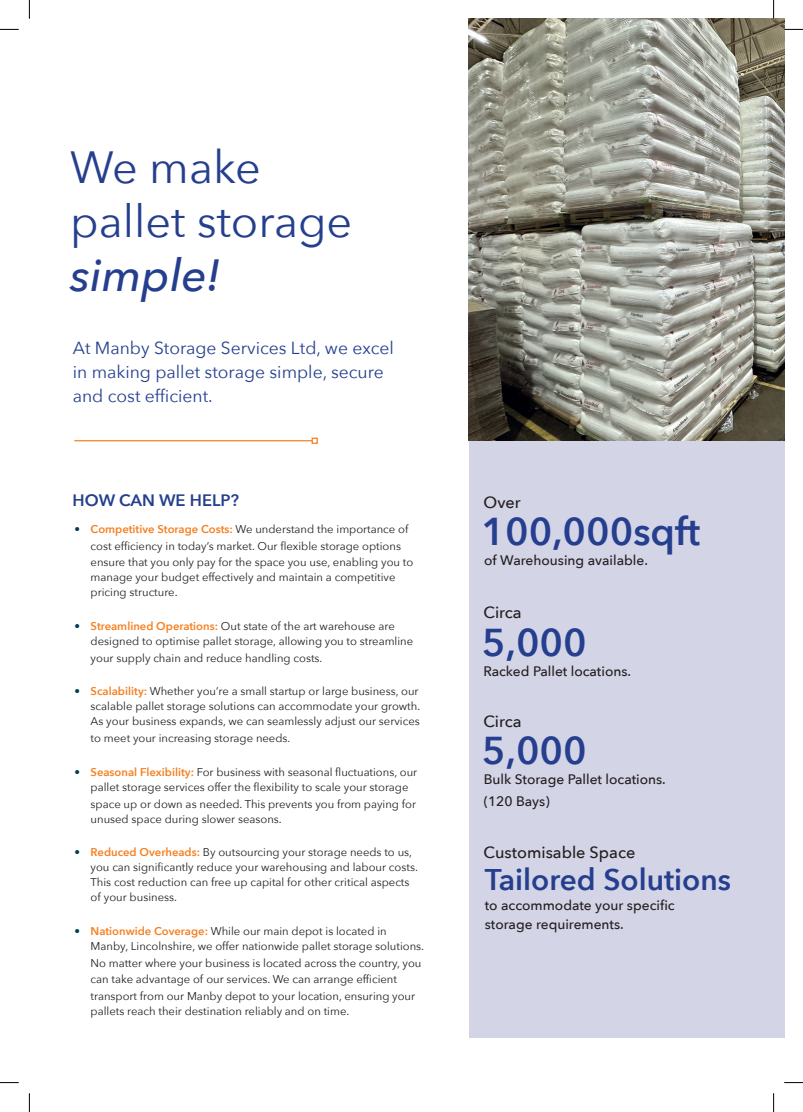
<style>
.page{position:relative;width:803px;height:1112px;background:#fff}
.page>*{position:absolute;margin:0;border:0;box-sizing:border-box;transform-origin:0 0}
.t1{font:45px/53.8px "Avenir Next";color:#253f8e}
.t2{font:italic 500 45px "Avenir Next";color:#253f8e}
.t3{font:600 38.75px "Avenir Next";color:#253f8e}
.t4{font:600 29.88px "Avenir Next";color:#253f8e}
.t5{font:17.5px/23.8px "Avenir Next";color:#253f8e}
.t6{font:600 16.5px "Avenir Next";color:#253f8e}
.t7{font:500 16.25px "Avenir Next";color:#231f20}
.t8{font:500 13.75px/21.2px "Avenir Next";color:#231f20}
.t9{font:11.25px/15px "Avenir Next";color:#231f20}
.s1{color:#00385c}
.s2{font-weight:600;color:#f58021}
</style>
<div class="page">
<img style="left:469px;top:19px;width:315px;height:421px">
<div style="left:469px;top:440px;width:315px;height:597px;background:#d4d4e7"></div>
<hr style="left:74px;top:440px;width:238px;height:1px;background:#f58021">
<div style="left:312px;top:437px;width:6px;height:7px;border:1px solid #f58021"></div>
<svg style="left:0;top:29px;width:19px;height:1px"></svg>
<svg style="left:784px;top:29px;width:19px;height:1px"></svg>
<svg style="left:0;top:1082px;width:19px;height:1px"></svg>
<svg style="left:784px;top:1082px;width:19px;height:1px"></svg>
<svg style="left:29px;top:0;width:1px;height:19px"></svg>
<svg style="left:29px;top:1093px;width:1px;height:18px"></svg>
<svg style="left:773px;top:0;width:1px;height:19px"></svg>
<svg style="left:773px;top:1093px;width:1px;height:18px"></svg>
<h1 class="t1" style="left:70px;top:139px;width:284px">We make pallet storage</h1>
<h1 class="t2" style="left:70px;top:237px;width:151px">simple!</h1>
<h3 class="t5" style="left:73px;top:335px;width:323px">At Manby Storage Services Ltd, we excel in making pallet storage simple, secure and cost efficient.</h3>
<h3 class="t6" style="left:73px;top:486px;width:168px">HOW CAN WE HELP?</h3>
<p class="t9" style="left:91px;top:520px;width:324px;line-height:16.8px;text-indent:-16px"><span class="s1">•</span> <span class="s2">Competitive Storage Costs:</span> We understand the importance of cost efficiency in today’s market. Our flexible storage options ensure that you only pay for the space you use, enabling you to</p>
<p class="t9" style="left:91px;top:569px;width:306px">manage your budget effectively and maintain a competitive pricing structure.</p>
<p class="t9" style="left:91px;top:618px;width:324px;text-indent:-16px"><span class="s1">•</span> <span class="s2">Streamlined Operations:</span> Out state of the art warehouse are designed to optimise pallet storage, allowing you to streamline</p>
<p class="t9" style="left:91px;top:649px;width:233px">your supply chain and reduce handling costs.</p>
<p class="t9" style="left:91px;top:683px;width:331px;text-indent:-16px"><span class="s1">•</span> <span class="s2">Scalability:</span> Whether you’re a small startup or large business, our scalable pallet storage solutions can accommodate your growth.<br>As your business expands, we can seamlessly adjust our services</p>
<p class="t9" style="left:91px;top:730px;width:201px">to meet your increasing storage needs.</p>
<p class="t9" style="left:91px;top:763px;width:328px;text-indent:-16px"><span class="s1">•</span> <span class="s2">Seasonal Flexibility:</span> For business with seasonal fluctuations, our pallet storage services offer the flexibility to scale your storage</p>
<p class="t9" style="left:91px;top:795px;width:327px">space up or down as needed. This prevents you from paying for unused space during slower seasons.</p>
<p class="t9" style="left:91px;top:844px;width:329px;text-indent:-16px"><span class="s1">•</span> <span class="s2">Reduced Overheads:</span> By outsourcing your storage needs to us, you can significantly reduce your warehousing and labour costs.<br>This cost reduction can free up capital for other critical aspects of your business.</p>
<p class="t9" style="left:91px;top:922px;width:335px;text-indent:-16px"><span class="s1">•</span> <span class="s2">Nationwide Coverage:</span> While our main depot is located in<br>Manby, Lincolnshire, we offer nationwide pallet storage solutions.</p>
<p class="t9" style="left:91px;top:953px;width:332px;line-height:16.8px">No matter where your business is located across the country, you can take advantage of our services. We can arrange efficient transport from our Manby depot to your location, ensuring your</p>
<p class="t9" style="left:91px;top:1002px;width:260px">pallets reach their destination reliably and on time.</p>
<h3 class="t7" style="left:484px;top:488px;width:39px">Over</h3>
<h2 class="t3" style="left:481px;top:498px;width:220px">100,000sqft</h2>
<p class="t8" style="left:484px;top:549px;width:165px">of Warehousing available.</p>
<h3 class="t7" style="left:483px;top:598px;width:40px">Circa</h3>
<h2 class="t3" style="left:482px;top:608px;width:106px">5,000</h2>
<p class="t8" style="left:483px;top:659px;width:149px">Racked Pallet locations.</p>
<h3 class="t7" style="left:483px;top:706px;width:40px">Circa</h3>
<h2 class="t3" style="left:482px;top:717px;width:106px">5,000</h2>
<p class="t8" style="left:484px;top:768px;width:184px">Bulk Storage Pallet locations. (120 Bays)</p>
<h3 class="t7" style="left:484px;top:838px;width:153px">Customisable Space</h3>
<p class="t8" style="left:485px;top:895px;width:191px;line-height:18.8px">to accommodate your specific storage requirements.</p>
<h3 class="t4" style="left:485px;top:853px;width:248px">Tailored Solutions</h3>
</div>
